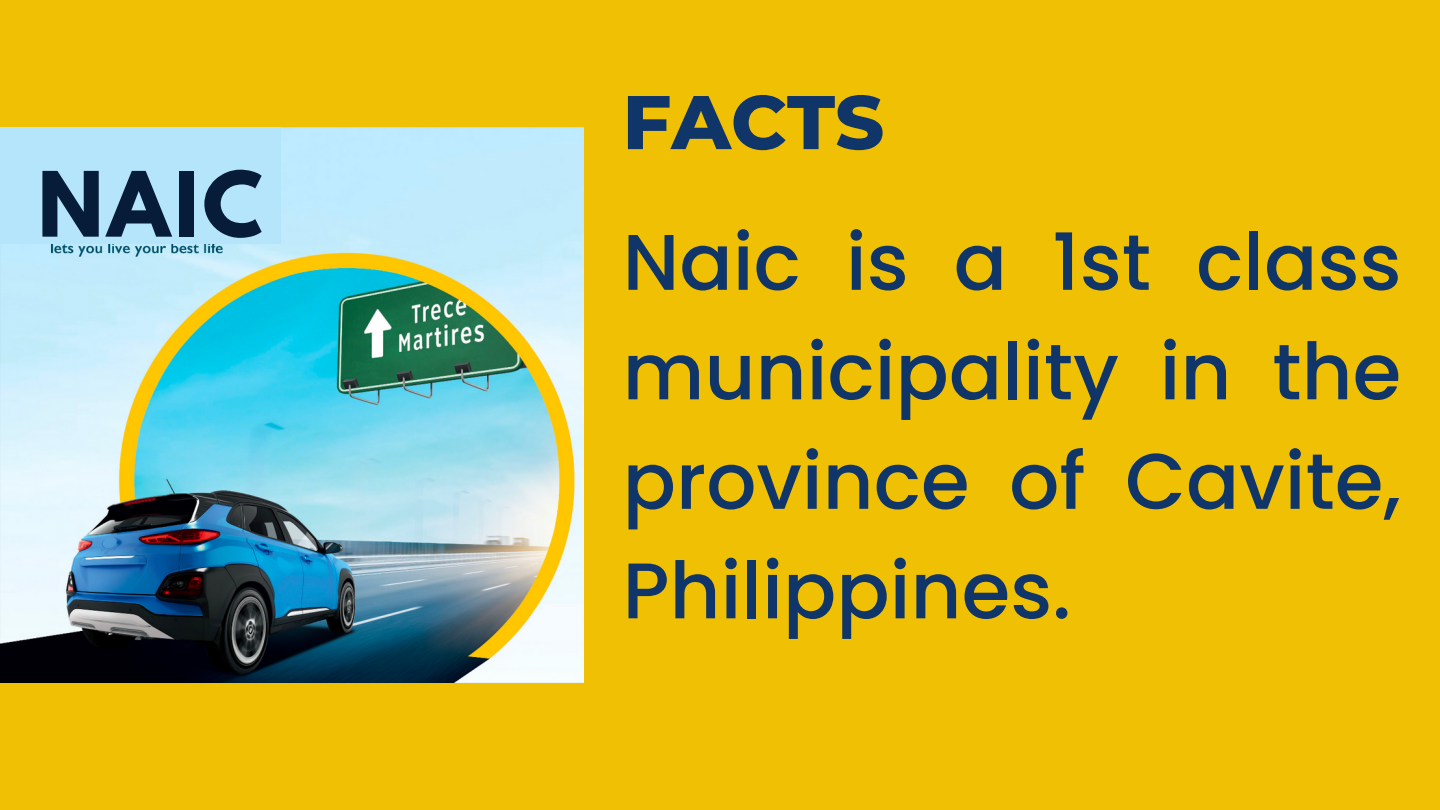
<style>
.page{position:relative;width:1440px;height:810px;background:#efc003}
.page>*{position:absolute;margin:0;border:0;box-sizing:border-box;transform-origin:0 0}
.t1{font:700 79.7px "League Spartan";color:#071c39}
.t2{font:500 78.7px/109.5px "Poppins";color:#0f3569;text-align:justify}
.t3{font:800 75.9px "Montserrat";color:#0f3569}
</style>
<div class="page">
<img style="left:0;top:128px;width:584px;height:555px">
<div style="left:0;top:128px;width:280px;height:116px;background:#b5e5fa"></div>
<p class="t1" style="left:38px;top:165px;width:226px">NAIC</p>
<p class="t3" style="left:623px;top:76px;width:263px">FACTS</p>
<p class="t2" style="left:623px;top:208px;width:780px">Naic is a 1st class municipality in the province of Cavite, Philippines.</p>
</div>
